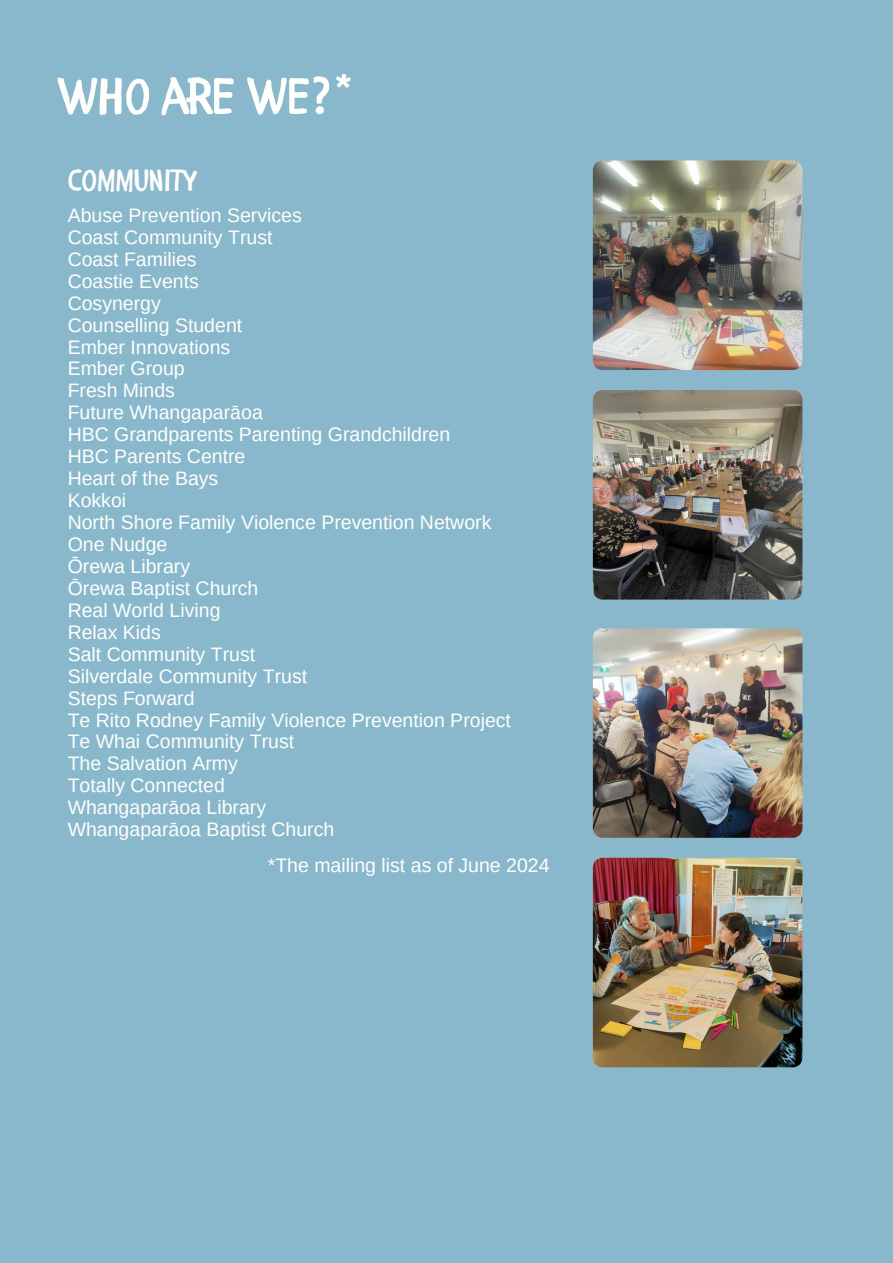
<style>
.page{position:relative;width:893px;height:1263px;background:#89b8cd}
.page>*{position:absolute;margin:0;border:0;box-sizing:border-box;transform-origin:0 0}
.t1{font:51.07px "CHILDRENONE";color:#fefffb}
.t2{font:30.83px "CHILDRENONE";color:#fefffb}
.t3{font:19.5px "Arimo";color:#fefffb}
</style>
<div class="page">
<img style="left:593px;top:160px;width:209px;height:210px">
<img style="left:593px;top:390px;width:209px;height:210px">
<img style="left:593px;top:628px;width:209px;height:210px">
<img style="left:593px;top:858px;width:209px;height:209px">
<p class="t1" style="left:58px;top:52px;width:297px">WHO ARE WE?*</p>
<p class="t2" style="left:68px;top:154px;width:131px">COMMUNITY</p>
<p class="t3" style="left:68px;top:204px;width:236px">Abuse Prevention Services</p>
<p class="t3" style="left:68px;top:226px;width:206px">Coast Community Trust</p>
<p class="t3" style="left:68px;top:248px;width:130px">Coast Families</p>
<p class="t3" style="left:68px;top:270px;width:133px">Coastie Events</p>
<p class="t3" style="left:68px;top:292px;width:95px">Cosynergy</p>
<p class="t3" style="left:68px;top:314px;width:176px">Counselling Student</p>
<p class="t3" style="left:68px;top:336px;width:164px">Ember Innovations</p>
<p class="t3" style="left:68px;top:358px;width:119px">Ember Group</p>
<p class="t3" style="left:68px;top:380px;width:109px">Fresh Minds</p>
<p class="t3" style="left:68px;top:402px;width:197px">Future Whangaparāoa</p>
<p class="t3" style="left:68px;top:424px;width:384px">HBC Grandparents Parenting Grandchildren</p>
<p class="t3" style="left:68px;top:446px;width:179px">HBC Parents Centre</p>
<p class="t3" style="left:68px;top:467px;width:152px">Heart of the Bays</p>
<p class="t3" style="left:68px;top:489px;width:60px">Kokkoi</p>
<p class="t3" style="left:68px;top:511px;width:425px">North Shore Family Violence Prevention Network</p>
<p class="t3" style="left:68px;top:533px;width:101px">One Nudge</p>
<p class="t3" style="left:68px;top:555px;width:124px">Ōrewa Library</p>
<p class="t3" style="left:68px;top:577px;width:192px">Ōrewa Baptist Church</p>
<p class="t3" style="left:68px;top:599px;width:154px">Real World Living</p>
<p class="t3" style="left:68px;top:621px;width:95px">Relax Kids</p>
<p class="t3" style="left:68px;top:643px;width:189px">Salt Community Trust</p>
<p class="t3" style="left:68px;top:665px;width:241px">Silverdale Community Trust</p>
<p class="t3" style="left:68px;top:687px;width:128px">Steps Forward</p>
<p class="t3" style="left:68px;top:709px;width:445px">Te Rito Rodney Family Violence Prevention Project</p>
<p class="t3" style="left:68px;top:731px;width:228px">Te Whai Community Trust</p>
<p class="t3" style="left:68px;top:753px;width:172px">The Salvation Army</p>
<p class="t3" style="left:68px;top:775px;width:159px">Totally Connected</p>
<p class="t3" style="left:68px;top:797px;width:200px">Whangaparāoa Library</p>
<p class="t3" style="left:68px;top:818px;width:268px">Whangaparāoa Baptist Church</p>
<p class="t3" style="left:268px;top:854px;width:283px">*The mailing list as of June 2024</p>
</div>
